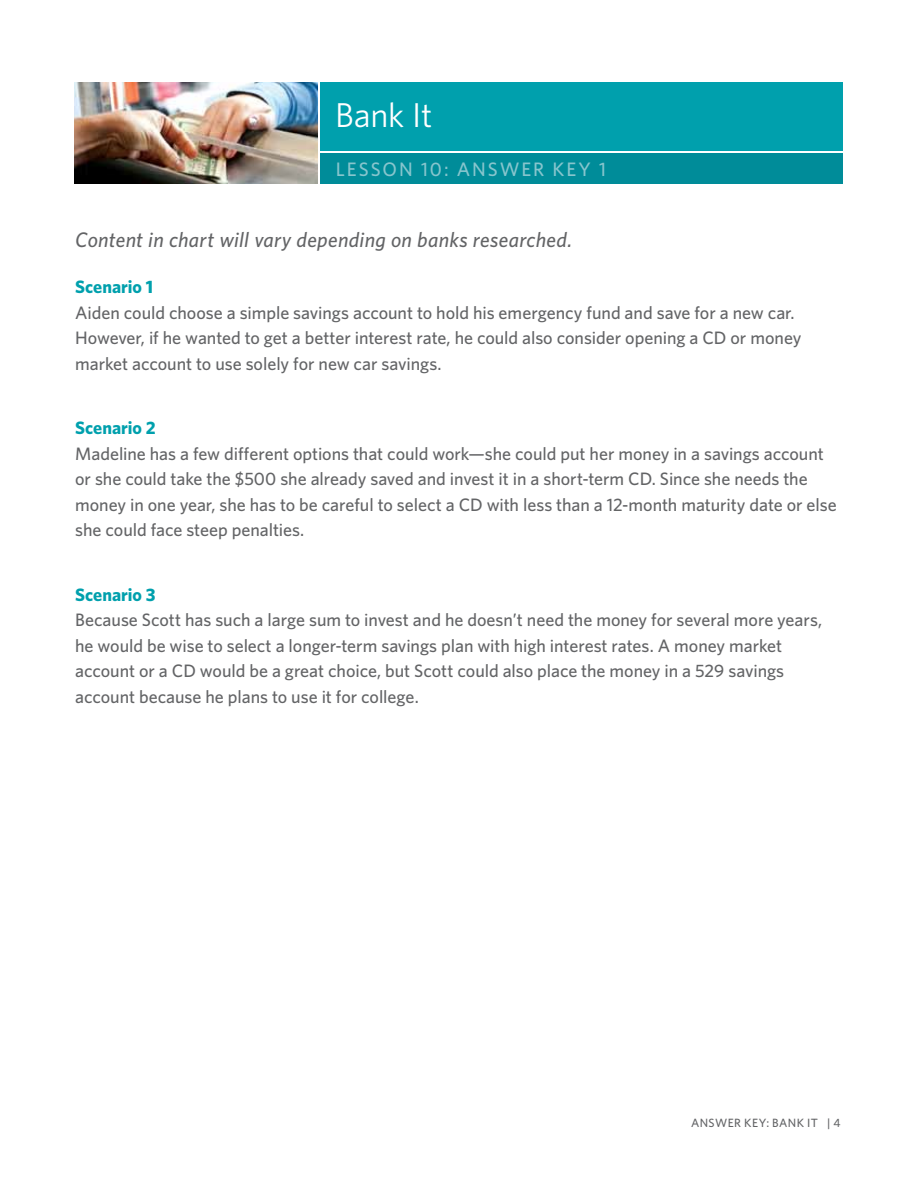
<style>
.page{position:relative;width:918px;height:1188px;background:#fff}
.page>*{position:absolute;margin:0;border:0;box-sizing:border-box;transform-origin:0 0}
.t1{font:34.5px "Whitney";letter-spacing:-.01em;color:#fff}
.t2{font:italic 500 21px "Whitney";letter-spacing:.015em;color:#636466}
.t3{font:500 19.5px "Whitney";letter-spacing:.1em;color:#87c5cd}
.t4{font:500 18px/25.5px "Whitney";letter-spacing:-.005em;color:#636466}
.t5{font:700 18px "Whitney";color:#00a0ad}
.t6{font:500 12px "Whitney";color:#636466}
</style>
<div class="page">
<img style="left:74px;top:82px;width:243px;height:102px">
<div style="left:320px;top:82px;width:523px;height:69px;background:#00a0ad"></div>
<div style="left:320px;top:153px;width:523px;height:30px;background:#008c99"></div>
<h1 class="t1" style="left:335px;top:92px;width:99px">Bank It</h1>
<p class="t3" style="left:336px;top:156px;width:272px">LESSON 10: ANSWER KEY 1</p>
<p class="t2" style="left:75px;top:226px;width:499px">Content in chart will vary depending on banks researched.</p>
<p class="t5" style="left:75px;top:275px;width:79px">Scenario 1</p>
<p class="t4" style="left:75px;top:300px;width:728px">Aiden could choose a simple savings account to hold his emergency fund and save for a new car.<br>However, if he wanted to get a better interest rate, he could also consider opening a CD or money market account to use solely for new car savings.</p>
<p class="t5" style="left:75px;top:416px;width:82px">Scenario 2</p>
<p class="t4" style="left:75px;top:441px;width:763px">Madeline has a few different options that could work—she could put her money in a savings account or she could take the $500 she already saved and invest it in a short-term CD. Since she needs the money in one year, she has to be careful to select a CD with less than a 12-month maturity date or else she could face steep penalties.</p>
<p class="t5" style="left:75px;top:582px;width:82px">Scenario 3</p>
<p class="t4" style="left:75px;top:607px;width:749px">Because Scott has such a large sum to invest and he doesn’t need the money for several more years, he would be wise to select a longer-term savings plan with high interest rates. A money market account or a CD would be a great choice, but Scott could also place the money in a 529 savings account because he plans to use it for college.</p>
<p class="t6" style="left:691px;top:1115px;width:10px">answer</p>
<p class="t6" style="left:744px;top:1115px;width:8px">key</p>
<p class="t6" style="left:766px;top:1115px;width:15px">: bank</p>
<p class="t6" style="left:807px;top:1115px;width:6px">it</p>
<p class="t6" style="left:827px;top:1115px;width:15px">| 4</p>
</div>
